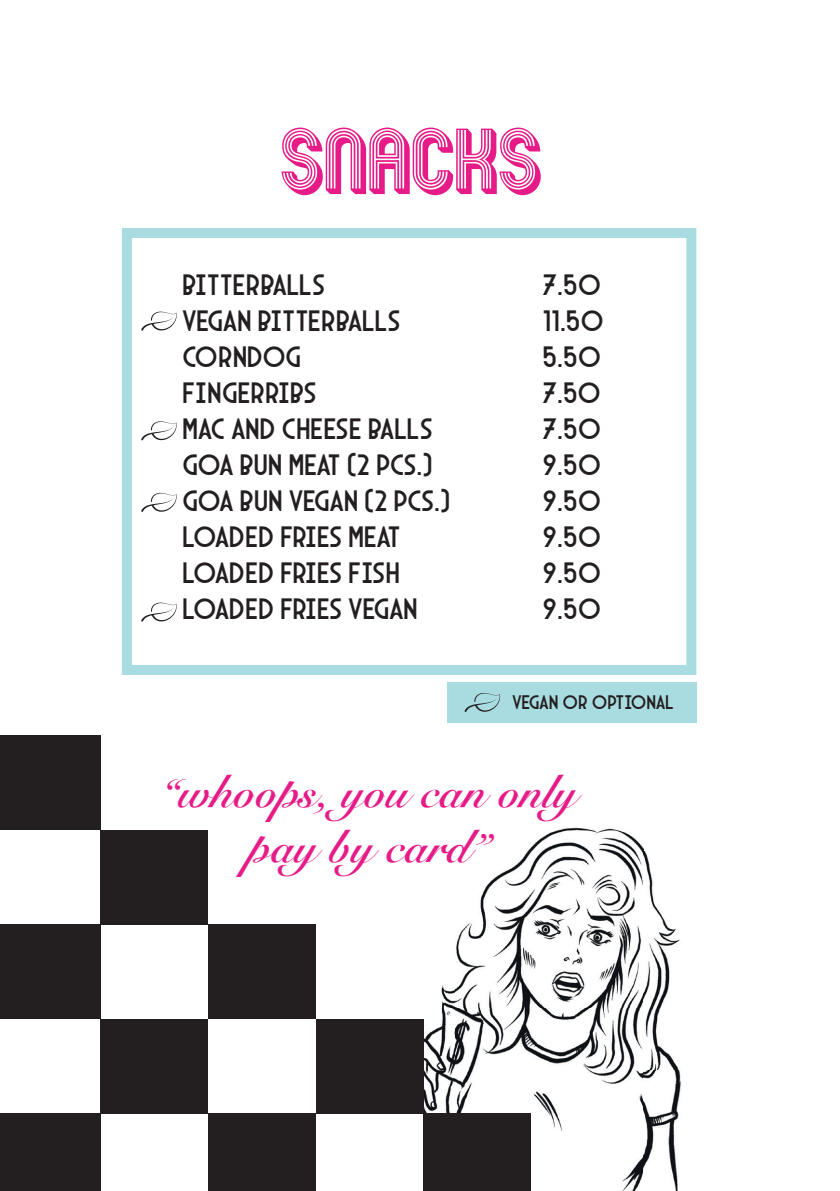
<style>
.page{position:relative;width:840px;height:1191px;background:#fff}
.page>*{position:absolute;margin:0;border:0;box-sizing:border-box;transform-origin:0 0}
.t1{font:80px "Mexcellent 3 D";color:#e71b87}
.t2{font:700 46px/55.2px "Snell Roundhand";color:#e71b87;text-align:center}
.t3{font:30px "Arcane Nine";letter-spacing:-.02em;color:#231f20}
.t4{font:30px "Arcane Nine";color:#231f20}
.t5{font:20px "Arcane Nine";letter-spacing:-.015em;color:#231f20}
</style>
<div class="page">
<img style="left:423px;top:827px;width:258px;height:364px">
<div style="left:122px;top:228px;width:574px;height:447px;border:10px solid #a9dce0"></div>
<div style="left:100px;top:829px;width:108px;height:95px;background:#231f20"></div>
<div style="left:208px;top:924px;width:107px;height:95px;background:#231f20"></div>
<div style="left:0;top:924px;width:100px;height:95px;background:#231f20"></div>
<div style="left:315px;top:1019px;width:108px;height:94px;background:#231f20"></div>
<div style="left:100px;top:1019px;width:108px;height:94px;background:#231f20"></div>
<div style="left:0;top:1113px;width:100px;height:78px;background:#231f20"></div>
<div style="left:423px;top:1113px;width:107px;height:78px;background:#231f20"></div>
<div style="left:208px;top:1113px;width:107px;height:78px;background:#231f20"></div>
<div style="left:0;top:735px;width:100px;height:94px;background:#231f20"></div>
<svg style="left:141px;top:312px;width:36px;height:19px"></svg>
<svg style="left:141px;top:602px;width:36px;height:20px"></svg>
<svg style="left:141px;top:493px;width:36px;height:19px"></svg>
<svg style="left:141px;top:421px;width:36px;height:19px"></svg>
<div style="left:446px;top:682px;width:250px;height:40px;background:#a9dce0"></div>
<svg style="left:464px;top:693px;width:36px;height:19px"></svg>
<h1 class="t1" style="left:278px;top:112px;width:263px">SNACKS</h1>
<p class="t3" style="left:182px;top:267px;width:145px">BITTERBALLS</p>
<p class="t3" style="left:542px;top:267px;width:60px">7.50</p>
<p class="t3" style="left:182px;top:303px;width:220px">VEGAN BITTERBALLS</p>
<p class="t3" style="left:542px;top:303px;width:63px">11.50</p>
<p class="t3" style="left:182px;top:339px;width:121px">CORNDOG</p>
<p class="t3" style="left:542px;top:339px;width:60px">5.50</p>
<p class="t4" style="left:182px;top:375px;width:136px">FINGERRIBS</p>
<p class="t3" style="left:542px;top:375px;width:60px">7.50</p>
<p class="t3" style="left:182px;top:411px;width:252px">MAC AND CHEESE BALLS</p>
<p class="t3" style="left:542px;top:411px;width:60px">7.50</p>
<p class="t3" style="left:182px;top:447px;width:252px">GOA BUN MEAT (2 PCS.)</p>
<p class="t3" style="left:542px;top:447px;width:60px">9.50</p>
<p class="t3" style="left:182px;top:483px;width:269px">GOA BUN VEGAN (2 PCS.)</p>
<p class="t3" style="left:542px;top:483px;width:60px">9.50</p>
<p class="t3" style="left:182px;top:519px;width:220px">LOADED FRIES MEAT</p>
<p class="t3" style="left:542px;top:519px;width:60px">9.50</p>
<p class="t3" style="left:182px;top:555px;width:219px">LOADED FRIES FISH</p>
<p class="t3" style="left:542px;top:555px;width:60px">9.50</p>
<p class="t3" style="left:182px;top:591px;width:237px">LOADED FRIES VEGAN</p>
<p class="t3" style="left:542px;top:591px;width:60px">9.50</p>
<p class="t5" style="left:512px;top:691px;width:163px">VEGAN OR OPTIONAL</p>
<h2 class="t2" style="left:161px;top:765px;width:416px">“whoops, you can only pay by card”</h2>
</div>
